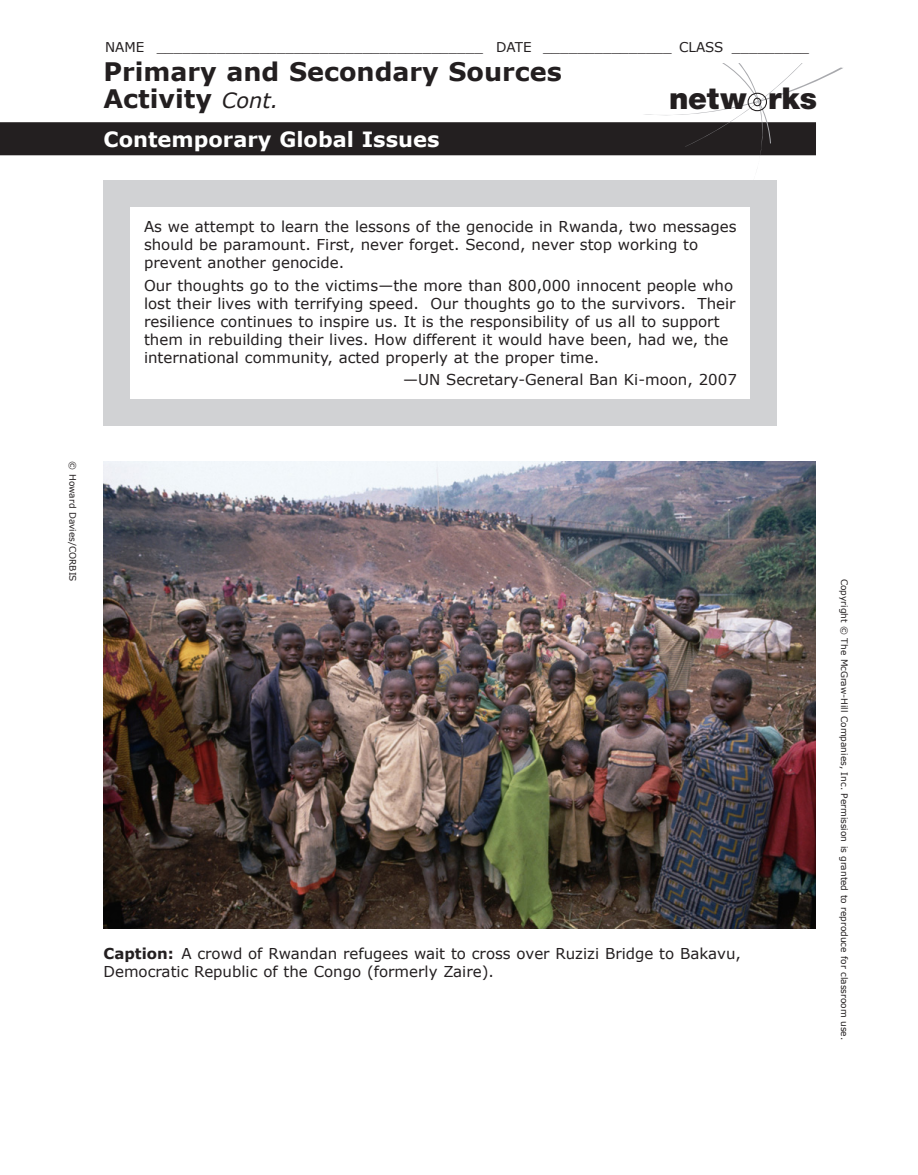
<style>
.page{position:relative;width:918px;height:1175px;background:#fff}
.page>*{position:absolute;margin:0;border:0;box-sizing:border-box;transform-origin:0 0}
.t1{font:900 30.15px "Helvetica Neue LT Std";color:#231f20}
.t2{font:700 25.5px/27px "Verdana";color:#231f20}
.t3{font:700 21px "Verdana";color:#fff}
.t4{font:15px/18px "Verdana";color:#231f20}
.t5{font:13.5px "Verdana";color:#231f20}
.t6{font:9px "Verdana";color:#231f20}
.s1{font-weight:400;font-style:italic;font-size:21px}
.s2{font-weight:700}
</style>
<div class="page">
<div style="left:0;top:122px;width:816px;height:33px;background:#231f20"></div>
<svg style="left:642px;top:63px;width:201px;height:93px"></svg>
<div style="left:104px;top:180px;width:673px;height:246px;background:#d1d2d4"></div>
<div style="left:130px;top:207px;width:620px;height:192px;background:#fff"></div>
<img style="left:104px;top:462px;width:712px;height:467px">
<p class="t5" style="left:105px;top:39px;width:706px">NAME ______________________________________ DATE _______________ CLASS _________</p>
<h1 class="t1" style="left:669px;top:81px;width:150px">netw rks</h1>
<h3 class="t3" style="left:104px;top:126px;width:338px">Contemporary Global Issues</h3>
<h2 class="t2" style="left:104px;top:57px;width:460px">Primary and Secondary Sources<br>Activity <span class="s1">Cont.</span></h2>
<p class="t4" style="left:144px;top:217px;width:594px">As we attempt to learn the lessons of the genocide in Rwanda, two messages should be paramount. First, never forget. Second, never stop working to prevent another genocide.</p>
<p class="t4" style="left:144px;top:276px;width:593px">Our thoughts go to the victims—the more than 800,000 innocent people who lost their lives with terrifying speed. Our thoughts go to the survivors. Their resilience continues to inspire us. It is the responsibility of us all to support them in rebuilding their lives. How different it would have been, had we, the international community, acted properly at the proper time.</p>
<p class="t4" style="left:403px;top:370px;width:335px">—UN Secretary-General Ban Ki-moon, 2007</p>
<p class="t6" style="left:79px;top:461px;width:122px;rotate:90deg">© Howard Davies/CORBIS</p>
<p class="t4" style="left:104px;top:943px;width:639px"><span class="s2">Caption:</span> A crowd of Rwandan refugees wait to cross over Ruzizi Bridge to Bakavu,<br>Democratic Republic of the Congo (formerly Zaire).</p>
<p class="t6" style="left:850px;top:578px;width:463px;rotate:90deg">Copyright © The McGraw-Hill Companies, Inc. Permission is granted to reproduce for classroom use.</p>
</div>
